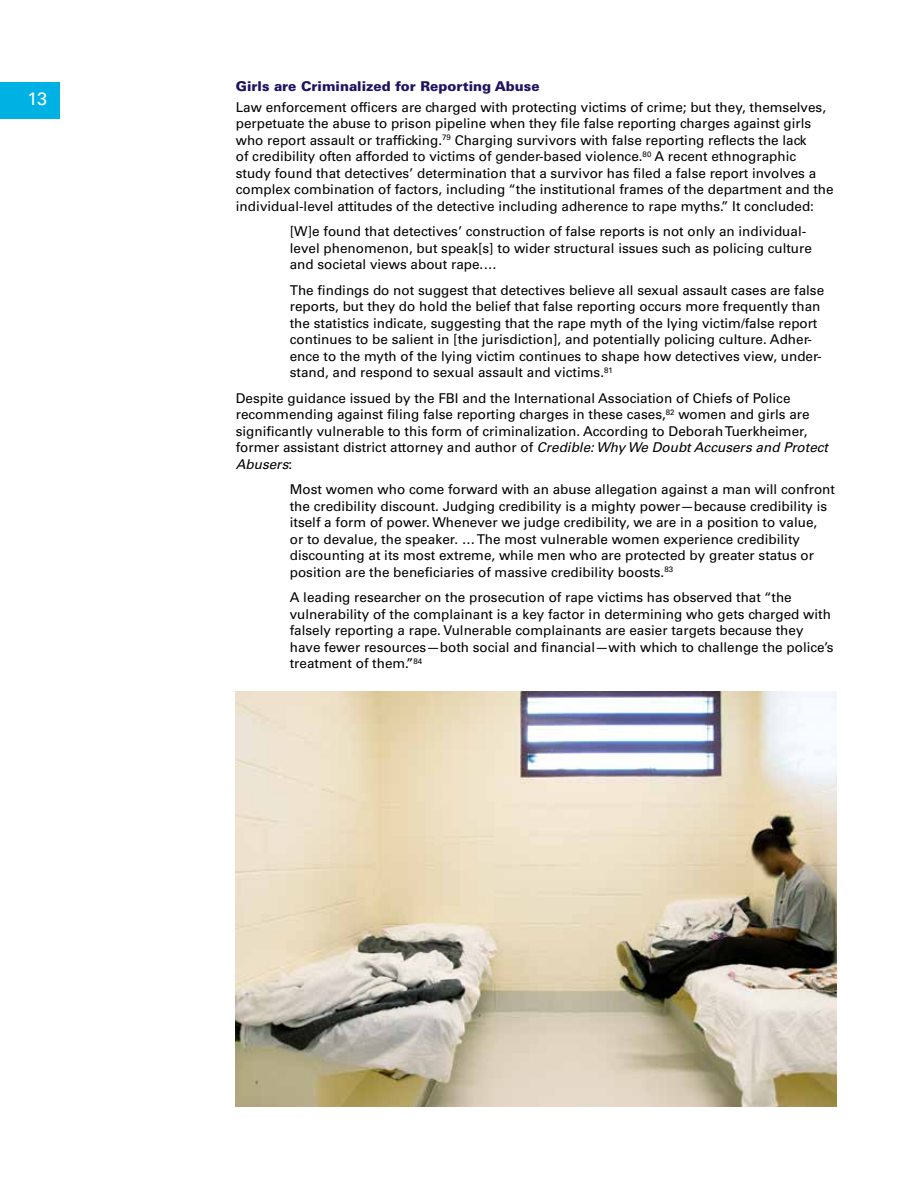
<style>
.page{position:relative;width:918px;height:1188px;background:#fff}
.page>*{position:absolute;margin:0;border:0;box-sizing:border-box;transform-origin:0 0}
.t1{font:18px "Univers LT Std";color:#fff}
.TXT_1_INDENT{font:13.5px/16.5px "Univers LT Std";color:#000}
.TXT_1{font:13.5px/16.5px "Univers LT Std";color:#000}
.TXT_1_INDENT_2{font:13.5px/16.5px "Univers LT Std";color:#000}
.SUBHEADER_PURPLE{font:900 13.5px "Univers LT Std";color:#211261}
.s1{font-style:italic}
</style>
<div class="page">
<div style="left:0;top:82px;width:59px;height:37px;background:#00b2e3"></div>
<img style="left:236px;top:691px;width:601px;height:416px">
<h1 class="t1" style="left:28px;top:88px;width:21px">13</h1>
<p class="SUBHEADER_PURPLE" style="left:236px;top:77px;width:305px">Girls are Criminalized for Reporting Abuse</p>
<p class="TXT_1" style="left:236px;top:99px;width:599px">Law enforcement officers are charged with protecting victims of crime; but they, themselves, perpetuate the abuse to prison pipeline when they file false reporting charges against girls who report assault or trafficking.<sup>79</sup> Charging survivors with false reporting reflects the lack<br>of credibility often afforded to victims of gender-based violence.<sup>80</sup> A recent ethnographic study found that detectives’ determination that a survivor has filed a false report involves a complex combination of factors, including “the institutional frames of the department and the individual-level attitudes of the detective including adherence to rape myths.” It concluded:</p>
<p class="TXT_1_INDENT" style="left:290px;top:223px;width:524px">[W]e found that detectives’ construction of false reports is not only an individual&shy;level phenomenon, but speak[s] to wider structural issues such as policing culture and societal views about rape.…</p>
<p class="TXT_1_INDENT" style="left:290px;top:282px;width:536px">The findings do not suggest that detectives believe all sexual assault cases are false reports, but they do hold the belief that false reporting occurs more frequently than the statistics indicate, suggesting that the rape myth of the lying victim/false report continues to be salient in [the jurisdiction], and potentially policing culture. Adher&shy;ence to the myth of the lying victim continues to shape how detectives view, under&shy;stand, and respond to sexual assault and victims.<sup>81</sup></p>
<p class="TXT_1" style="left:236px;top:390px;width:594px">Despite guidance issued by the FBI and the International Association of Chiefs of Police recommending against filing false reporting charges in these cases,<sup>82</sup> women and girls are significantly vulnerable to this form of criminalization. According to Deborah Tuerkheimer, former assistant district attorney and author of <span class="s1">Credible: Why We Doubt Accusers and Protect Abusers</span>:</p>
<p class="TXT_1_INDENT" style="left:290px;top:481px;width:547px">Most women who come forward with an abuse allegation against a man will confront the credibility discount. Judging credibility is a mighty power—because credibility is itself a form of power. Whenever we judge credibility, we are in a position to value,<br>or to devalue, the speaker. … The most vulnerable women experience credibility discounting at its most extreme, while men who are protected by greater status or position are the beneficiaries of massive credibility boosts.<sup>83</sup></p>
<p class="TXT_1_INDENT_2" style="left:290px;top:589px;width:545px">A leading researcher on the prosecution of rape victims has observed that “the vulnerability of the complainant is a key factor in determining who gets charged with falsely reporting a rape. Vulnerable complainants are easier targets because they have fewer resources—both social and financial—with which to challenge the police’s treatment of them.”<sup>84</sup></p>
</div>
